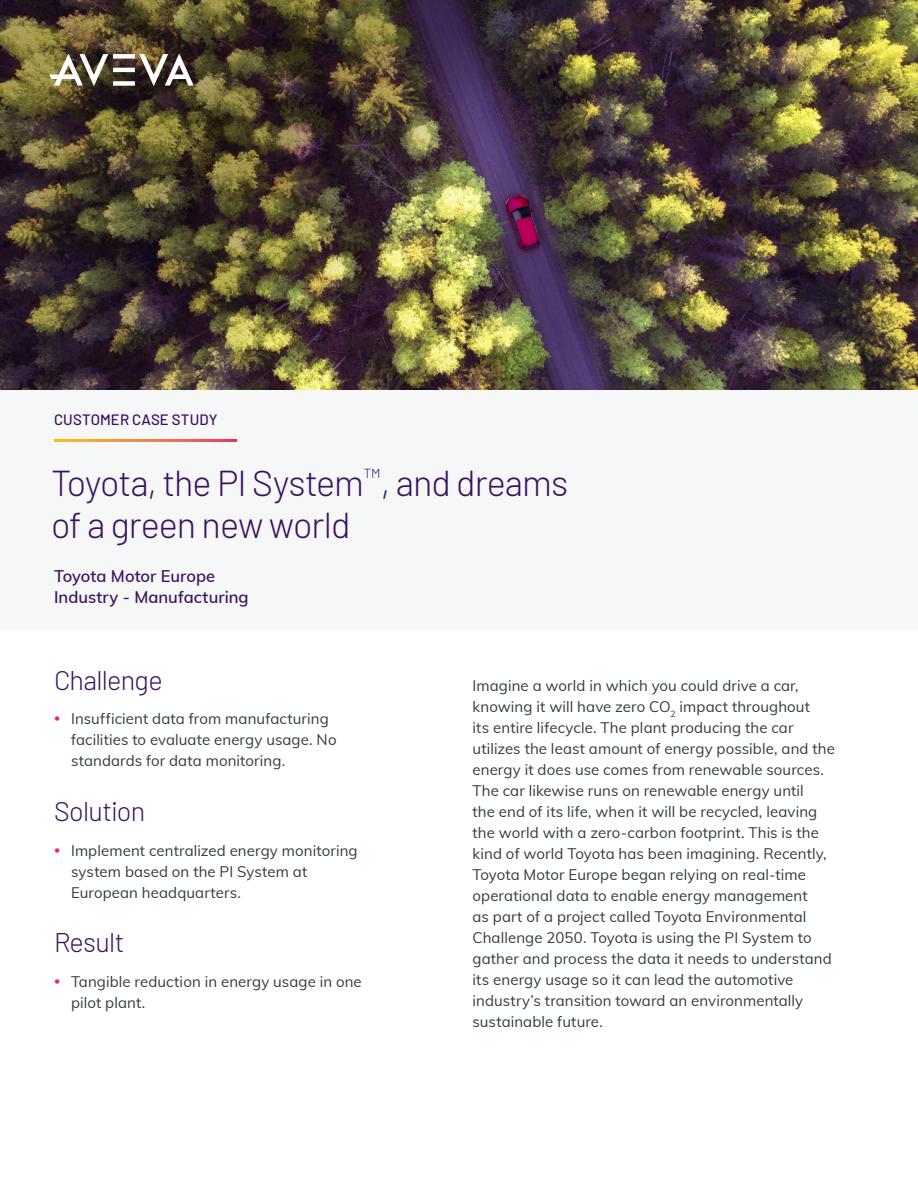
<style>
.page{position:relative;width:918px;height:1188px;background:#fff}
.page>*{position:absolute;margin:0;border:0;box-sizing:border-box;transform-origin:0 0}
.t1{font:300 36px "Barlow";letter-spacing:-.025em;color:#381460}
.t2{font:300 27px "Barlow";letter-spacing:-.025em;color:#381460}
.t3{font:600 16.5px/21px "Muli";color:#381460}
.t4{font:15px/21px "Muli";letter-spacing:.005em;color:#303c42}
.t5{font:500 15px "Barlow";letter-spacing:.01em;color:#381460}
.t6{font:300 13.05px "Barlow";color:#381460}
</style>
<div class="page">
<div style="left:0;top:389px;width:918px;height:241px;background:#f6f7f7"></div>
<svg style="left:54px;top:440px;width:183px;height:1px"></svg>
<img style="left:0;top:0;width:918px;height:389px">
<div style="left:113px;top:81px;width:22px;height:5px;background:#fff"></div>
<hr style="left:113px;top:68px;width:22px;height:4px;background:#fff">
<div style="left:113px;top:54px;width:22px;height:5px;background:#fff"></div>
<svg style="left:49px;top:54px;width:59px;height:32px"></svg>
<svg style="left:139px;top:54px;width:55px;height:32px"></svg>
<p class="t5" style="left:54px;top:408px;width:165px">CUSTOMER CASE STUDY</p>
<h1 class="t1" style="left:51px;top:457px;width:314px">Toyota, the PI System</h1>
<p class="t6" style="left:364px;top:464px;width:18px">TM</p>
<h1 class="t1" style="left:381px;top:457px;width:189px">, and dreams</h1>
<h1 class="t1" style="left:51px;top:499px;width:301px">of a green new world</h1>
<p class="t3" style="left:54px;top:565px;width:196px">Toyota Motor Europe<br>Industry - Manufacturing</p>
<h2 class="t2" style="left:54px;top:661px;width:110px">Challenge</h2>
<p class="t4" style="left:71px;top:708px;width:267px">Insufficient data from manufacturing facilities to evaluate energy usage. No standards for data monitoring.</p>
<h2 class="t2" style="left:54px;top:792px;width:93px">Solution</h2>
<p class="t4" style="left:71px;top:839px;width:288px">Implement centralized energy monitoring system based on the PI System at<br>European headquarters.</p>
<h2 class="t2" style="left:54px;top:923px;width:72px">Result</h2>
<p class="t4" style="left:71px;top:970px;width:292px">Tangible reduction in energy usage in one pilot plant.</p>
<p class="t4" style="left:472px;top:675px;width:364px">Imagine a world in which you could drive a car, knowing it will have zero CO<sub>2</sub> impact throughout<br>its entire lifecycle. The plant producing the car utilizes the least amount of energy possible, and the energy it does use comes from renewable sources.<br>The car likewise runs on renewable energy until<br>the end of its life, when it will be recycled, leaving the world with a zero-carbon footprint. This is the kind of world Toyota has been imagining. Recently, Toyota Motor Europe began relying on real-time operational data to enable energy management<br>as part of a project called Toyota Environmental Challenge 2050. Toyota is using the PI System to gather and process the data it needs to understand its energy usage so it can lead the automotive industry’s transition toward an environmentally sustainable future.</p>
</div>
